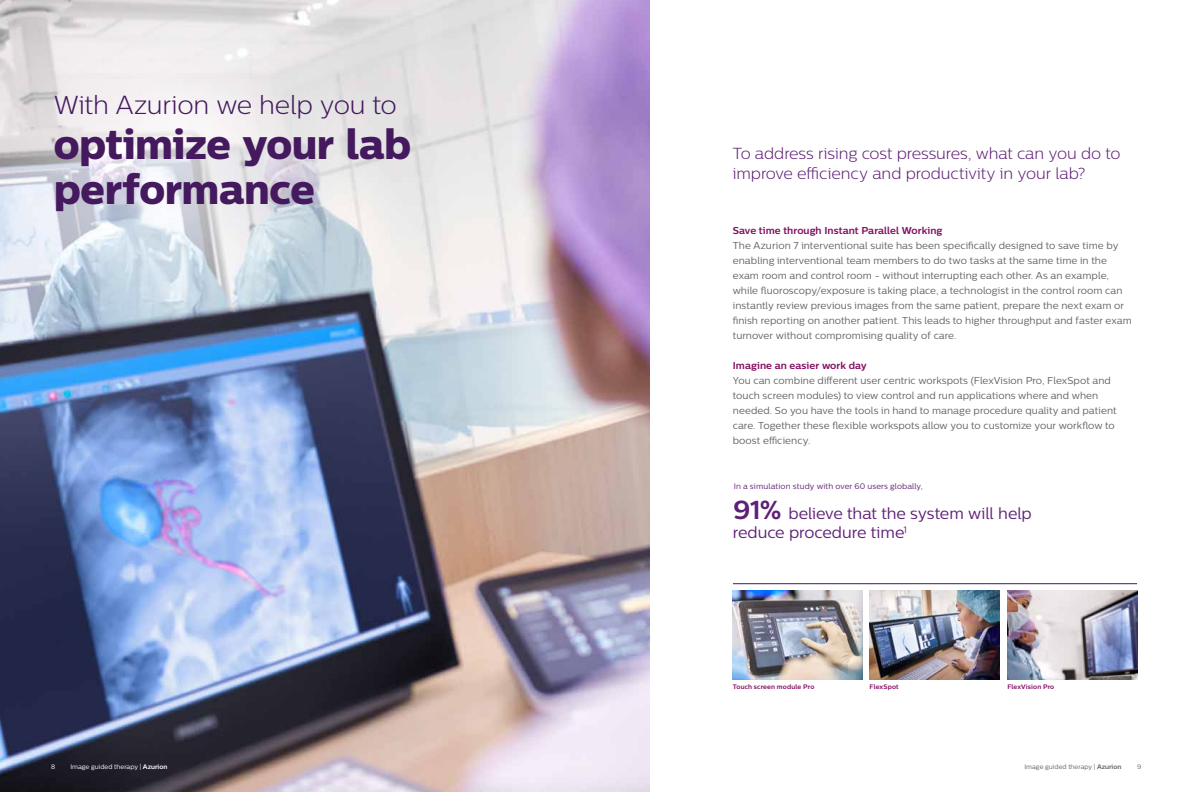
<style>
.page{position:relative;width:1191px;height:792px;background:#fff}
.page>*{position:absolute;margin:0;border:0;box-sizing:border-box;transform-origin:0 0}
.t1{font:42px/45px "Centrale Sans X Bold";letter-spacing:-.01em;color:#44195e}
.t2{font:300 26px "Centrale Sans";letter-spacing:-.01em;color:#44195e}
.t3{font:300 16px/20px "Centrale Sans";letter-spacing:-.005em;color:#5f1f76}
.t4{font:16px/19.2px "Centrale Sans";letter-spacing:-.005em;color:#5f1f76}
.t5{font:10px/15px "Centrale Sans";letter-spacing:.005em;color:#636362}
.t6{font:700 10px "Centrale Sans";letter-spacing:.005em;color:#841063}
.t7{font:8px "Centrale Sans";letter-spacing:.015em;color:#5f1f76}
.t8{font:700 6.5px "Centrale Sans";letter-spacing:.015em;color:#841063}
.t9{font:6.5px "Centrale Sans";color:#fff}
.t10{font:6.5px "Centrale Sans";color:#636362}
.s1{font-weight:700;font-size:26px}
.s2{font-weight:700}
</style>
<div class="page">
<img style="left:0;top:0;width:649px;height:792px">
<hr style="left:733px;top:583px;width:404px;height:1px;background:#44195e">
<img style="left:733px;top:591px;width:129px;height:88px">
<img style="left:869px;top:591px;width:130px;height:88px">
<img style="left:1007px;top:591px;width:130px;height:88px">
<svg style="left:0;top:0;width:375px;height:328px"></svg>
<h2 class="t2" style="left:54px;top:90px;width:344px">With Azurion we help you to</h2>
<h1 class="t1" style="left:54px;top:121px;width:359px">optimize your lab performance</h1>
<h3 class="t3" style="left:733px;top:143px;width:389px">To address rising cost pressures, what can you do to improve efficiency and productivity in your lab?</h3>
<p class="t6" style="left:733px;top:224px;width:211px">Save time through Instant Parallel Working</p>
<p class="t5" style="left:733px;top:238px;width:400px">The Azurion 7 interventional suite has been specifically designed to save time by enabling interventional team members to do two tasks at the same time in the exam room and control room - without interrupting each other. As an example, while fluoroscopy/exposure is taking place, a technologist in the control room can instantly review previous images from the same patient, prepare the next exam or finish reporting on another patient. This leads to higher throughput and faster exam turnover without compromising quality of care.</p>
<p class="t6" style="left:733px;top:359px;width:135px">Imagine an easier work day</p>
<p class="t5" style="left:733px;top:373px;width:385px">You can combine different user centric workspots (FlexVision Pro, FlexSpot and touch screen modules) to view control and run applications where and when needed. So you have the tools in hand to manage procedure quality and patient care. Together these flexible workspots allow you to customize your workflow to boost efficiency.</p>
<p class="t7" style="left:734px;top:481px;width:190px">In a simulation study with over 60 users globally,</p>
<h3 class="t4" style="left:733px;top:503px;width:300px"><span class="s1">91%</span> believe that the system will help reduce procedure time<sup>1</sup></h3>
<p class="t8" style="left:733px;top:683px;width:83px">Touch screen module Pro</p>
<p class="t8" style="left:869px;top:683px;width:31px">FlexSpot</p>
<p class="t8" style="left:1007px;top:683px;width:48px">FlexVision Pro</p>
<p class="t9" style="left:51px;top:763px;width:6px">8</p>
<p class="t9" style="left:70px;top:763px;width:99px">Image guided therapy | <span class="s2">Azurion</span></p>
<p class="t10" style="left:1024px;top:763px;width:99px">Image guided therapy | <span class="s2">Azurion</span></p>
<p class="t10" style="left:1137px;top:763px;width:6px">9</p>
</div>
